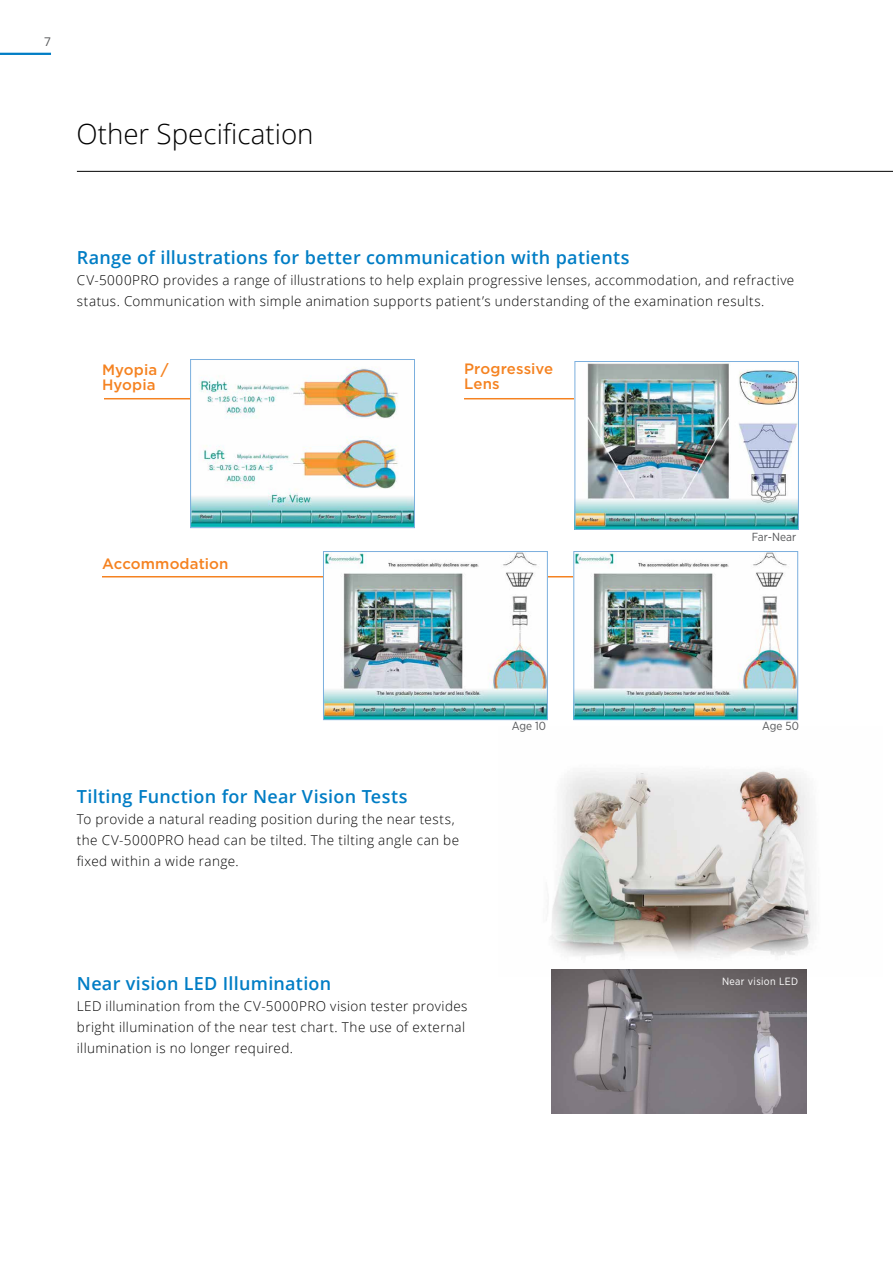
<style>
.page{position:relative;width:893px;height:1263px;background:#fff}
.page>*{position:absolute;margin:0;border:0;box-sizing:border-box;transform-origin:0 0}
.t1{font:300 27.75px "Open Sans";color:#000}
.t2{font:600 18px "Open Sans";letter-spacing:.015em;color:#007dc5}
.t3{font:500 15px/15px "Gotham";letter-spacing:.005em;color:#f58220}
.t4{font:300 13.5px/21px "Open Sans";letter-spacing:.03em;color:#000}
.t5{font:12px "Open Sans";color:#58595b}
.t6{font:11.7px "Gotham Narrow";color:#58595b}
.t7{font:10.5px "Gotham Narrow";letter-spacing:.03em;color:#fff}
</style>
<div class="page">
<hr style="left:0;top:53px;width:51px;height:2px;background:#007dc5">
<img style="left:550px;top:771px;width:264px;height:206px">
<img style="left:551px;top:969px;width:255px;height:145px">
<hr style="left:104px;top:398px;width:104px;height:1px;background:#f58220">
<hr style="left:464px;top:398px;width:128px;height:1px;background:#f58220">
<hr style="left:102px;top:576px;width:496px;height:1px;background:#f58220">
<img style="left:192px;top:367px;width:221px;height:159px">
<div style="left:190px;top:359px;width:225px;height:169px;border:1px solid #7bafde"></div>
<img style="left:325px;top:553px;width:221px;height:165px">
<div style="left:323px;top:551px;width:225px;height:169px;border:1px solid #7bafde"></div>
<img style="left:575px;top:553px;width:221px;height:165px">
<div style="left:573px;top:551px;width:225px;height:169px;border:1px solid #7bafde"></div>
<img style="left:577px;top:363px;width:220px;height:165px">
<div style="left:575px;top:361px;width:224px;height:169px;border:1px solid #7bafde"></div>
<hr style="left:77px;top:171px;width:816px;height:1px;background:#000">
<p class="t5" style="left:44px;top:34px;width:8px">7</p>
<h1 class="t1" style="left:77px;top:115px;width:239px">Other Specification</h1>
<h2 class="t2" style="left:77px;top:245px;width:554px">Range of illustrations for better communication with patients</h2>
<p class="t4" style="left:77px;top:269px;width:719px">CV-5000PRO provides a range of illustrations to help explain progressive lenses, accommodation, and refractive status. Communication with simple animation supports patient’s understanding of the examination results.</p>
<p class="t3" style="left:102px;top:362px;width:68px">Myopia /<br>Hyopia</p>
<p class="t3" style="left:464px;top:361px;width:91px">Progressive<br>Lens</p>
<p class="t3" style="left:102px;top:556px;width:128px">Accommodation</p>
<p class="t6" style="left:752px;top:530px;width:46px">Far-Near</p>
<h2 class="t2" style="left:77px;top:784px;width:332px">Tilting Function for Near Vision Tests</h2>
<p class="t4" style="left:77px;top:808px;width:384px">To provide a natural reading position during the near tests, the CV-5000PRO head can be tilted. The tilting angle can be fixed within a wide range.</p>
<h2 class="t2" style="left:77px;top:971px;width:256px">Near vision LED Illumination</h2>
<p class="t4" style="left:77px;top:995px;width:392px">LED illumination from the CV-5000PRO vision tester provides bright illumination of the near test chart. The use of external illumination is no longer required.</p>
<p class="t6" style="left:512px;top:718px;width:36px">Age 10</p>
<p class="t6" style="left:762px;top:718px;width:38px">Age 50</p>
<p class="t7" style="left:722px;top:974px;width:78px">Near vision LED</p>
</div>
